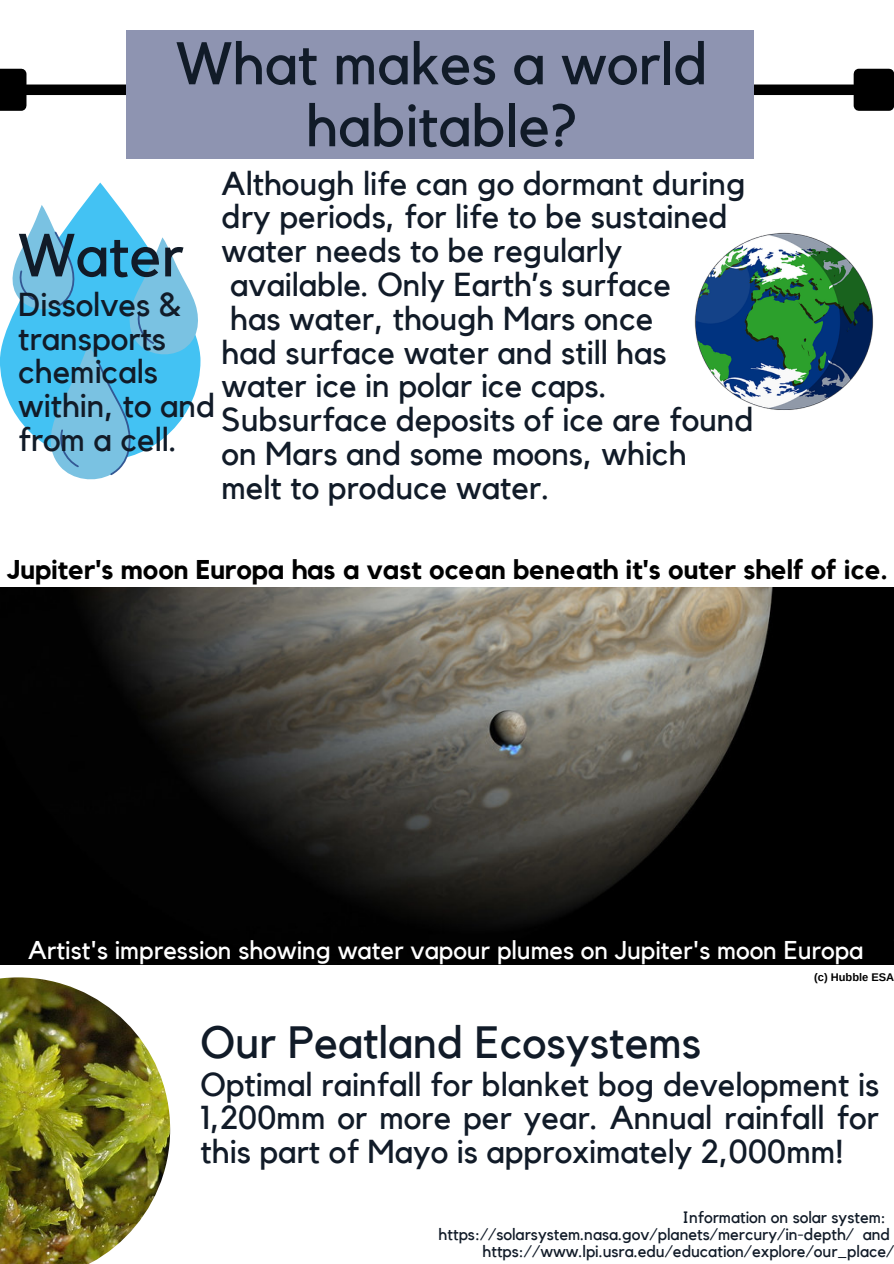
<style>
.page{position:relative;width:894px;height:1264px;background:#fff}
.page>*{position:absolute;margin:0;border:0;box-sizing:border-box;transform-origin:0 0}
.t1{font:60px "Kollektif";color:#111b28}
.t2{font:59.4px/61.9px "Kollektif";color:#111b28;text-align:center}
.t3{font:45px "Kollektif";color:#111b28}
.t4{font:33px/33.8px "Kollektif";color:#111b28}
.t5{font:700 27px "Kollektif";color:#000}
.t6{font:25.65px "Kollektif";color:#fff}
.t7{font:16.5px/17px "Kollektif";color:#111b28;text-align:right}
.t8{font:700 11.1px "Arimo";color:#000}
</style>
<div class="page">
<div style="left:26px;top:85px;width:827px;height:10px;background:#000"></div>
<svg style="left:0;top:69px;width:27px;height:42px"></svg>
<div style="left:858px;top:74px;width:30px;height:32px;background:#000"></div>
<div style="left:853px;top:69px;width:40px;height:42px;border:10px solid #000"></div>
<div style="left:126px;top:30px;width:627px;height:129px;background:#8e94b1"></div>
<img style="left:694px;top:232px;width:180px;height:178px">
<img style="left:0;top:977px;width:170px;height:286px">
<img style="left:0;top:587px;width:893px;height:377px">
<svg style="left:0;top:182px;width:200px;height:279px"></svg>
<svg style="left:7px;top:205px;width:194px;height:275px"></svg>
<p class="t2" style="left:176px;top:35px;width:533px">What makes a world habitable?</p>
<p class="t1" style="left:18px;top:228px;width:167px">Water</p>
<p class="t4" style="left:18px;top:289px;width:198px">Dissolves &amp; transports chemicals within, to and from a cell.</p>
<p class="t4" style="left:221px;top:167px;width:525px">Although life can go dormant during dry periods, for life to be sustained water needs to be regularly</p>
<p class="t4" style="left:230px;top:269px;width:442px">available. Only Earth’s surface</p>
<p class="t4" style="left:230px;top:302px;width:424px">has water, though Mars once</p>
<p class="t4" style="left:221px;top:336px;width:446px">had surface water and still has</p>
<p class="t4" style="left:221px;top:370px;width:386px">water ice in polar ice caps.</p>
<p class="t4" style="left:221px;top:404px;width:533px">Subsurface deposits of ice are found on Mars and some moons, which melt to produce water.</p>
<p class="t5" style="left:7px;top:557px;width:881px">Jupiter's moon Europa has a vast ocean beneath it's outer shelf of ice.</p>
<p class="t6" style="left:28px;top:938px;width:836px">Artist's impression showing water vapour plumes on Jupiter's moon Europa</p>
<p class="t8" style="left:813px;top:970px;width:82px">(c) Hubble ESA</p>
<p class="t3" style="left:200px;top:1022px;width:502px">Our Peatland Ecosystems</p>
<p class="t4" style="left:200px;top:1068px;width:680px;text-align:justify">Optimal rainfall for blanket bog development is 1,200mm or more per year. Annual rainfall for this part of Mayo is approximately 2,000mm!</p>
<p class="t7" style="left:682px;top:1209px;width:205px">Information on solar system:</p>
<p class="t7" style="left:438px;top:1226px;width:457px">https://solarsystem.nasa.gov/planets/mercury/in-depth/ and https://www.lpi.usra.edu/education/explore/our_place/</p>
</div>
